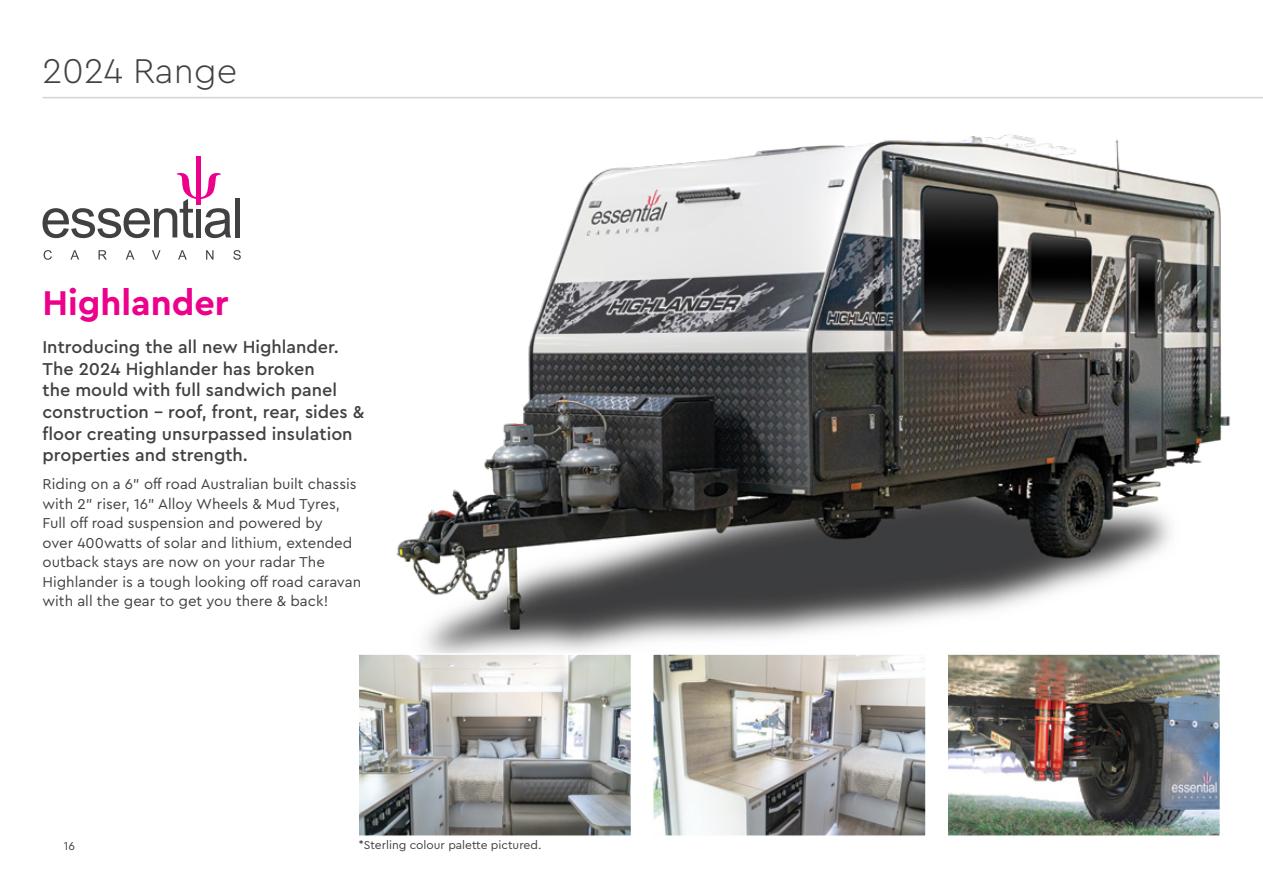
<style>
.page{position:relative;width:1263px;height:893px;background:#fff}
.page>*{position:absolute;margin:0;border:0;box-sizing:border-box;transform-origin:0 0}
.t1{font:700 36px "Cera Pro";color:#ec008c}
.t2{font:300 36px "Cera Pro";color:#414042}
.t3{font:500 18px/21.6px "Cera Pro";color:#414042}
.t4{font:15px/19.5px "Cera Pro";color:#414042}
.t5{font:12px "Cera Pro";color:#414042}
</style>
<div class="page">
<hr style="left:43px;top:97px;width:1220px;height:1px;background:#d1d3d4">
<img style="left:320px;top:98px;width:914px;height:555px">
<div style="left:196px;top:156px;width:5px;height:49px;background:#ec008c"></div>
<div style="left:235px;top:198px;width:5px;height:39px;background:#414042"></div>
<svg style="left:44px;top:250px;width:8px;height:10px"></svg>
<svg style="left:70px;top:250px;width:9px;height:10px"></svg>
<svg style="left:99px;top:250px;width:8px;height:10px"></svg>
<svg style="left:126px;top:250px;width:8px;height:10px"></svg>
<svg style="left:152px;top:250px;width:8px;height:10px"></svg>
<svg style="left:178px;top:250px;width:9px;height:10px"></svg>
<svg style="left:206px;top:250px;width:7px;height:10px"></svg>
<svg style="left:233px;top:250px;width:8px;height:10px"></svg>
<svg style="left:43px;top:172px;width:188px;height:66px"></svg>
<img style="left:360px;top:656px;width:269px;height:178px">
<div style="left:357px;top:653px;width:275px;height:184px;border:2px solid #fff"></div>
<img style="left:655px;top:656px;width:269px;height:178px">
<div style="left:652px;top:653px;width:275px;height:184px;border:2px solid #fff"></div>
<img style="left:949px;top:656px;width:269px;height:178px">
<div style="left:946px;top:653px;width:275px;height:184px;border:2px solid #fff"></div>
<h1 class="t2" style="left:43px;top:47px;width:196px">2024 Range</h1>
<h1 class="t1" style="left:43px;top:279px;width:188px">Highlander</h1>
<p class="t3" style="left:43px;top:336px;width:323px">Introducing the all new Highlander.<br>The 2024 Highlander has broken<br>the mould with full sandwich panel construction - roof, front, rear, sides &amp; floor creating unsurpassed insulation properties and strength.</p>
<p class="t4" style="left:43px;top:474px;width:320px">Riding on a 6” off road Australian built chassis with 2” riser, 16” Alloy Wheels &amp; Mud Tyres, Full off road suspension and powered by<br>over 400watts of solar and lithium, extended outback stays are now on your radar The Highlander is a tough looking off road caravan with all the gear to get you there &amp; back!</p>
<p class="t5" style="left:64px;top:838px;width:13px">16</p>
<p class="t5" style="left:359px;top:837px;width:184px">*Sterling colour palette pictured.</p>
</div>
